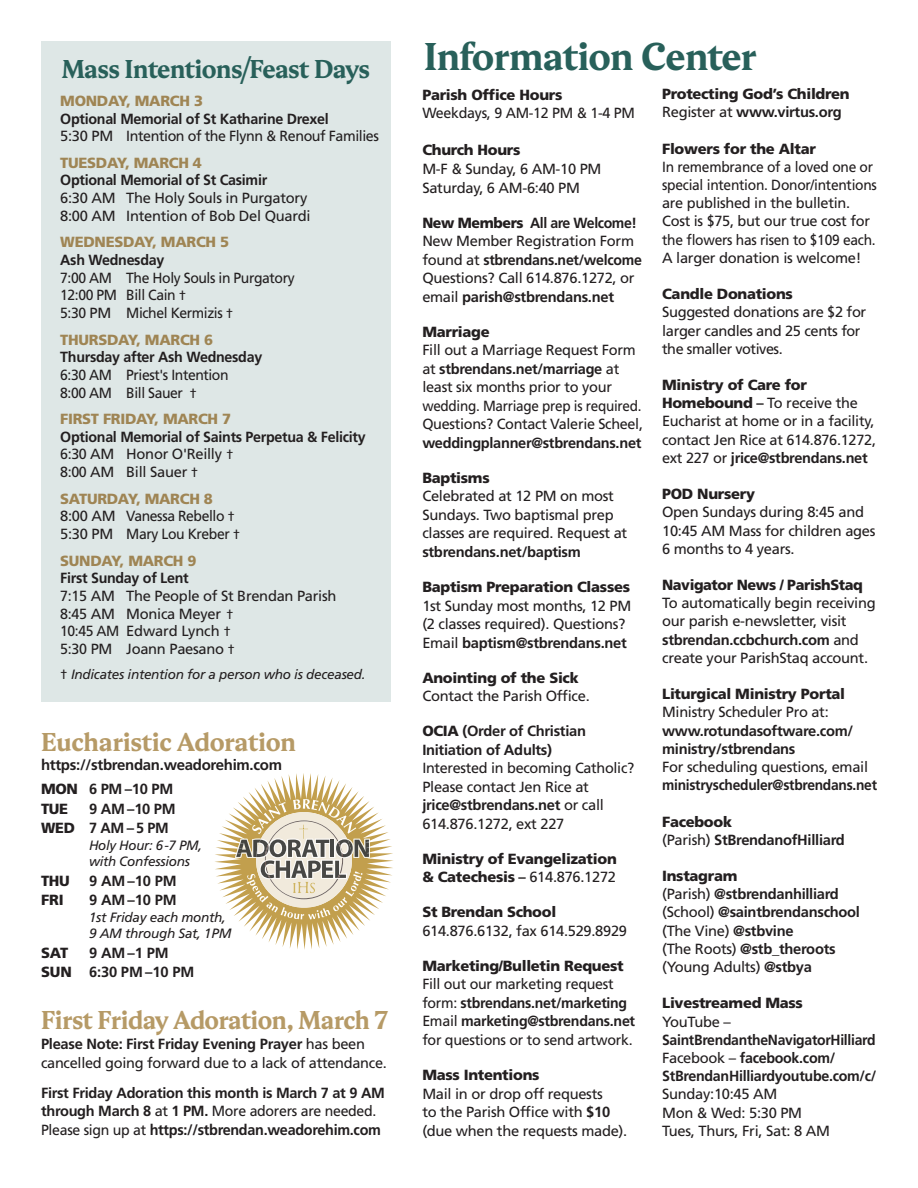
<style>
.page{position:relative;width:918px;height:1188px;background:#fff}
.page>*{position:absolute;margin:0;border:0;box-sizing:border-box;transform-origin:0 0}
.t1{font:700 36px "Ariata Text";letter-spacing:-.03em;color:#28605a}
.t2{font:700 24px "Ariata Text";letter-spacing:-.03em;color:#b69a66}
.t3{font:700 24px "Ariata Text";letter-spacing:-.03em;color:#28605a}
.t4{font:700 15px "Frutiger LT Std";letter-spacing:-.02em;color:#231f20;scale:.96 1}
.t5{font:700 15px "Frutiger LT Std";letter-spacing:-.02em;color:#231f20}
.t6{font:14.7px/18.5px "Frutiger LT Std";letter-spacing:-.02em;color:#231f20}
.t7{font:700 14.7px/18.3px "Frutiger LT Std";letter-spacing:-.02em;color:#231f20}
.t8{font:14.7px/18.3px "Frutiger LT Std";letter-spacing:-.02em;color:#231f20;scale:.94 1}
.t9{font:14.7px/17.7px "Frutiger LT Std";letter-spacing:-.02em;color:#231f20;scale:.95 1}
.t10{font:700 14.7px/18.1px "Frutiger LT Std";letter-spacing:-.02em;color:#231f20;scale:.95 1}
.t11{font:900 14.7px/18.5px "Frutiger LT Std";letter-spacing:-.02em;color:#231f20}
.t12{font:italic 13.5px/16.5px "Frutiger LT Std";letter-spacing:-.02em;color:#231f20}
.s1{font-weight:900;color:#9f8554}
.s2{font-weight:700}
.s3{font-size:13.5px}
.s4{font-weight:400}
.s5{font-weight:400;font-size:13.5px}
.s6{font-style:normal}
.s7{font-weight:900}
.s8{font-weight:400;font-size:14.7px}
</style>
<div class="page">
<div style="left:41px;top:41px;width:349px;height:661px;background:#dee7e6"></div>
<svg style="left:215px;top:773px;width:178px;height:177px"></svg>
<p class="t3" style="left:62px;top:49px;width:310px">Mass Intentions/Feast Days</p>
<p class="t6" style="left:60px;top:92px;width:320px;line-height:17.7px"><span class="s1">MONDAY, MARCH 3<br></span><span class="s2">Optional Memorial of St Katharine Drexel<br></span>5:30 PM Intention of the Flynn &amp; Renouf Families</p>
<p class="t6" style="left:60px;top:154px;width:252px;line-height:17.7px"><span class="s1">TUESDAY, MARCH 4<br></span><span class="s2">Optional Memorial of St Casimir<br></span>6:30 AM The Holy Souls in Purgatory<br>8:00 AM Intention of Bob Del Quardi</p>
<p class="t9" style="left:60px;top:234px;width:248px"><span class="s1">WEDNESDAY, MARCH 5<br></span><span class="s2">Ash Wednesday<br></span>7:00 AM The Holy Souls in Purgatory<br>12:00 PM Bill Cain <span class="s3">†<br></span>5:30 PM Michel Kermizis <span class="s3">†</span></p>
<p class="t9" style="left:60px;top:331px;width:214px"><span class="s1">THURSDAY, MARCH 6<br></span><span class="s2">Thursday after Ash Wednesday<br></span>6:30 AM Priest's Intention<br>8:00 AM Bill Sauer <span class="s3">†</span></p>
<p class="t7" style="left:60px;top:410px;width:307px;line-height:17.7px"><span class="s1">FIRST FRIDAY, MARCH 7<br></span>Optional Memorial of Saints Perpetua &amp; Felicity<br><span class="s4">6:30 AM Honor O'Reilly</span> <span class="s5">†<br></span><span class="s4">8:00 AM Bill Sauer</span> <span class="s5">†</span></p>
<p class="t6" style="left:60px;top:490px;width:182px;line-height:17.7px"><span class="s1">SATURDAY, MARCH 8<br></span>8:00 AM Vanessa Rebello <span class="s3">†<br></span>5:30 PM Mary Lou Kreber <span class="s3">†</span></p>
<p class="t6" style="left:60px;top:552px;width:278px;line-height:17.7px"><span class="s1">SUNDAY, MARCH 9<br></span><span class="s2">First Sunday of Lent<br></span>7:15 AM The People of St Brendan Parish<br>8:45 AM Monica Meyer <span class="s3">†<br></span>10:45 AM Edward Lynch <span class="s3">†<br></span>5:30 PM Joann Paesano <span class="s3">†</span></p>
<p class="t12" style="left:60px;top:667px;width:307px"><span class="s6">†</span> Indicates intention for a person who is deceased.</p>
<p class="t2" style="left:41px;top:722px;width:257px">Eucharistic Adoration</p>
<p class="t5" style="left:41px;top:756px;width:243px">https://stbrendan.weadorehim.com</p>
<p class="t7" style="left:41px;top:779px;width:134px;line-height:19.5px"><span class="s7">MON</span> 6 PM –10 PM<br><span class="s7">TUE</span></p>
<p class="t7" style="left:41px;top:799px;width:136px;line-height:19.5px;text-indent:48px">9 AM –10 PM<br><span class="s7">WED</span> 7 AM –5 PM</p>
<p class="t12" style="left:89px;top:837px;width:115px">Holy Hour: 6-7 PM, with Confessions</p>
<p class="t11" style="left:41px;top:871px;width:30px">THU</p>
<p class="t7" style="left:89px;top:872px;width:89px">9 AM –10 PM</p>
<p class="t11" style="left:41px;top:891px;width:24px">FRI</p>
<p class="t7" style="left:89px;top:891px;width:89px">9 AM –10 PM</p>
<p class="t12" style="left:89px;top:909px;width:144px">1st Friday each month,<br>9 AM through Sat, 1PM</p>
<p class="t11" style="left:41px;top:943px;width:29px">SAT</p>
<p class="t7" style="left:41px;top:943px;width:155px;line-height:19.5px;text-indent:48px">9 AM –1 PM<br><span class="s7">SUN</span> 6:30 PM –10 PM</p>
<p class="t2" style="left:41px;top:1000px;width:349px">First Friday Adoration, March 7</p>
<p class="t6" style="left:41px;top:1034px;width:347px"><span class="s2">Please Note: First Friday Evening Prayer</span> has been cancelled going forward due to a lack of attendance.</p>
<p class="t7" style="left:41px;top:1084px;width:345px">First Friday Adoration this month is March 7 at 9 AM through March 8 <span class="s4">at</span> 1 PM. <span class="s4">More adorers are needed.</span></p>
<p class="t4" style="left:41px;top:1121px;width:356px"><span class="s8">Please sign up at</span> https://stbrendan.weadorehim.com</p>
<p class="t1" style="left:424px;top:26px;width:335px">Information Center</p>
<p class="t6" style="left:422px;top:86px;width:214px"><span class="s7">Parish Office Hours<br></span>Weekdays, 9 AM-12 PM &amp; 1-4 PM</p>
<p class="t6" style="left:422px;top:141px;width:181px"><span class="s7">Church Hours<br></span>M-F &amp; Sunday, 6 AM-10 PM<br>Saturday, 6 AM-6:40 PM</p>
<p class="t6" style="left:422px;top:213px;width:221px"><span class="s7">New Members</span> <span class="s2">All are Welcome!<br></span>New Member Registration Form found at <span class="s2">stbrendans.net/welcome<br></span>Questions? Call 614.876.1272, or email <span class="s2">parish@stbrendans.net</span></p>
<p class="t6" style="left:422px;top:322px;width:222px"><span class="s7">Marriage<br></span>Fill out a Marriage Request Form at <span class="s2">stbrendans.net/marriage</span> at least six months prior to your wedding. Marriage prep is required.<br>Questions? Contact Valerie Scheel, <span class="s2">weddingplanner@stbrendans.net</span></p>
<p class="t6" style="left:422px;top:469px;width:206px"><span class="s7">Baptisms<br></span>Celebrated at 12 PM on most<br>Sundays. Two baptismal prep classes are required. Request at <span class="s2">stbrendans.net/baptism</span></p>
<p class="t6" style="left:422px;top:578px;width:211px"><span class="s7">Baptism Preparation Classes<br></span>1st Sunday most months, 12 PM (2 classes required). Questions?<br>Email <span class="s2">baptism@stbrendans.net</span></p>
<p class="t6" style="left:422px;top:668px;width:169px"><span class="s7">Anointing of the Sick<br></span>Contact the Parish Office.</p>
<p class="t6" style="left:422px;top:722px;width:213px"><span class="s7">OCIA</span> <span class="s2">(Order of Christian<br>Initiation of Adults)<br></span>Interested in becoming Catholic?<br>Please contact Jen Rice at <span class="s2">jrice@stbrendans.net</span> or call<br>614.876.1272, ext 227</p>
<p class="t11" style="left:422px;top:849px;width:196px">Ministry of Evangelization &amp; Catechesis <span class="s2">–</span> <span class="s4">614.876.1272</span></p>
<p class="t6" style="left:422px;top:903px;width:206px"><span class="s7">St Brendan School<br></span>614.876.6132, fax 614.529.8929</p>
<p class="t6" style="left:422px;top:957px;width:214px"><span class="s7">Marketing/Bulletin Request<br></span>Fill out our marketing request form: <span class="s2">stbrendans.net/marketing<br></span>Email <span class="s2">marketing@stbrendans.net </span>for questions or to send artwork.</p>
<p class="t6" style="left:422px;top:1066px;width:206px"><span class="s7">Mass Intentions<br></span>Mail in or drop off requests<br>to the Parish Office with <span class="s2">$10 </span>(due when the requests made).</p>
<p class="t11" style="left:662px;top:85px;width:189px">Protecting God’s Children<br><span class="s4">Register at</span> <span class="s2">www.virtus.org</span></p>
<p class="t8" style="left:662px;top:139px;width:230px"><span class="s7">Flowers for the Altar<br></span>In remembrance of a loved one or special intention. Donor/intentions are published in the bulletin.<br>Cost is $75, but our true cost for the flowers has risen to $109 each.<br>A larger donation is welcome!</p>
<p class="t6" style="left:662px;top:285px;width:206px"><span class="s7">Candle Donations<br></span>Suggested donations are $2 for larger candles and 25 cents for the smaller votives.</p>
<p class="t6" style="left:662px;top:376px;width:215px"><span class="s7">Ministry of Care for<br>Homebound</span> <span class="s2">–</span> To receive the<br>Eucharist at home or in a facility, contact Jen Rice at 614.876.1272, ext 227 or <span class="s2">jrice@stbrendans.net</span></p>
<p class="t6" style="left:662px;top:485px;width:215px"><span class="s7">POD Nursery<br></span>Open Sundays during 8:45 and<br>10:45 AM Mass for children ages<br>6 months to 4 years.</p>
<p class="t6" style="left:662px;top:576px;width:215px"><span class="s7">Navigator News / ParishStaq<br></span>To automatically begin receiving our parish e-newsletter, visit <span class="s2">stbrendan.ccbchurch.com</span> and create your ParishStaq account.</p>
<p class="t7" style="left:662px;top:685px;width:216px"><span class="s7">Liturgical Ministry Portal<br></span><span class="s4">Ministry Scheduler Pro at: </span>www.rotundasoftware.com/ ministry/stbrendans<br><span class="s4">For scheduling questions, email </span>ministryscheduler@stbrendans.net</p>
<p class="t7" style="left:662px;top:812px;width:184px"><span class="s7">Facebook<br></span><span class="s4">(Parish)</span> StBrendanofHilliard</p>
<p class="t7" style="left:662px;top:867px;width:199px"><span class="s7">Instagram<br></span><span class="s4">(Parish)</span> @stbrendanhilliard <span class="s4">(School)</span> @saintbrendanschool <span class="s4">(The Vine)</span> @stbvine<br><span class="s4">(The Roots)</span> @stb_theroots <span class="s4">(Young Adults)</span> @stbya</p>
<p class="t10" style="left:662px;top:994px;width:227px"><span class="s7">Livestreamed Mass<br></span><span class="s4">YouTube –<br></span>SaintBrendantheNavigatorHilliard<br><span class="s4">Facebook –</span> facebook.com/<br>StBrendanHilliardyoutube.com/c/<br><span class="s4">Sunday:10:45 AM<br>Mon &amp; Wed: 5:30 PM<br>Tues, Thurs, Fri, Sat: 8 AM</span></p>
</div>
